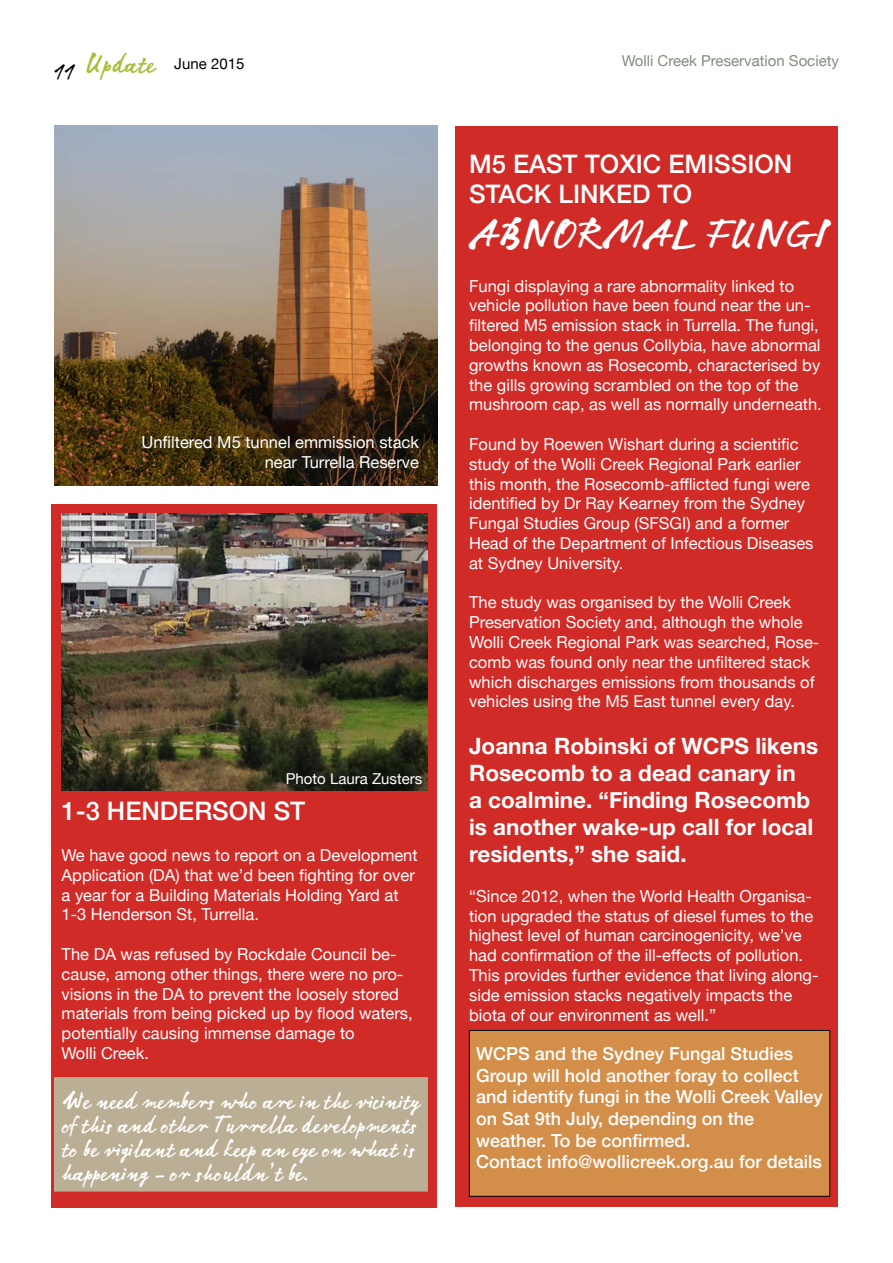
<style>
.page{position:relative;width:893px;height:1263px;background:#fff}
.page>*{position:absolute;margin:0;border:0;box-sizing:border-box;transform-origin:0 0}
.t1{font:39px "Notec LT";color:#fff}
.t2{font:500 25.5px/30.6px "Helvetica Neue";color:#fff}
.t3{font:24px/24px "Notec LT";color:#fff}
.t4{font:700 22.5px/27px "Helvetica Neue";color:#fff}
.t5{font:500 18px/21.6px "Helvetica Neue";color:#fff}
.t6{font:16.5px/19.8px "Helvetica Neue";color:#fff}
.t7{font:15px "Helvetica Neue";color:#808e7a}
.t8{font:15px "Helvetica Neue";color:#fff}
.t9{font:15px "Helvetica Neue";color:#000}
.s1{font-family:"Notec LT";font-size:21px}
.s2{font-family:"Notec LT";font-size:27px;color:#a6be39}
</style>
<div class="page">
<div style="left:51px;top:504px;width:385px;height:703px;background:#d02b27"></div>
<div style="left:54px;top:1077px;width:374px;height:114px;background:#baaf95;border:2px solid #baaf95"></div>
<img style="left:62px;top:514px;width:366px;height:276px">
<img style="left:54px;top:125px;width:383px;height:360px">
<div style="left:455px;top:126px;width:383px;height:1081px;background:#d02b27"></div>
<div style="left:469px;top:1030px;width:361px;height:166px;background:#d38e4a"></div>
<div style="left:469px;top:1030px;width:361px;height:166px;border:1px solid #000"></div>
<p class="t9" style="left:54px;top:53px;width:192px"><span class="s1">11</span> <span class="s2">Update</span> June 2015</p>
<p class="t7" style="left:622px;top:50px;width:219px">Wolli Creek Preservation Society</p>
<p class="t6" style="left:141px;top:433px;width:279px;text-align:right">Unfiltered M5 tunnel emmission stack near Turrella Reserve</p>
<p class="t8" style="left:286px;top:768px;width:138px">Photo Laura Zusters</p>
<h2 class="t2" style="left:62px;top:793px;width:245px">1-3 HENDERSON ST</h2>
<p class="t6" style="left:62px;top:846px;width:358px">We have good news to report on a Development Application (DA) that we’d been fighting for over a year for a Building Materials Holding Yard at 1-3 Henderson St, Turrella.</p>
<p class="t6" style="left:62px;top:945px;width:353px">The DA was refused by Rockdale Council be&shy;cause, among other things, there were no pro&shy;visions in the DA to prevent the loosely stored materials from being picked up by flood waters, potentially causing immense damage to<br>Wolli Creek.</p>
<h3 class="t3" style="left:62px;top:1087px;width:359px">We need members who are in the vicinity of this and other Turrella developments to be vigilant and keep an eye on what is happening - or shouldn’t be.</h3>
<h2 class="t2" style="left:469px;top:146px;width:325px">M5 EAST TOXIC EMISSION<br>STACK LINKED TO</h2>
<h1 class="t1" style="left:469px;top:206px;width:362px">ABNORMAL FUNGI</h1>
<p class="t6" style="left:469px;top:277px;width:354px">Fungi displaying a rare abnormality linked to vehicle pollution have been found near the un&shy;filtered M5 emission stack in Turrella. The fungi, belonging to the genus Collybia, have abnormal growths known as Rosecomb, characterised by the gills growing scrambled on the top of the mushroom cap, as well as normally underneath.</p>
<p class="t6" style="left:469px;top:435px;width:346px">Found by Roewen Wishart during a scientific study of the Wolli Creek Regional Park earlier this month, the Rosecomb-afflicted fungi were identified by Dr Ray Kearney from the Sydney Fungal Studies Group (SFSGI) and a former Head of the Department of Infectious Diseases at Sydney University.</p>
<p class="t6" style="left:469px;top:594px;width:352px">The study was organised by the Wolli Creek Preservation Society and, although the whole Wolli Creek Regional Park was searched, Rose&shy;comb was found only near the unfiltered stack which discharges emissions from thousands of vehicles using the M5 East tunnel every day.</p>
<h3 class="t4" style="left:469px;top:733px;width:351px">Joanna Robinski of WCPS likens<br>Rosecomb to a dead canary in<br>a coalmine. “Finding Rosecomb is another wake-up call for local residents,” she said.</h3>
<p class="t6" style="left:469px;top:887px;width:351px">“Since 2012, when the World Health Organisa&shy;tion upgraded the status of diesel fumes to the highest level of human carcinogenicity, we’ve had confirmation of the ill-effects of pollution.<br>This provides further evidence that living along&shy;side emission stacks negatively impacts the biota of our environment as well.”</p>
<p class="t5" style="left:476px;top:1041px;width:348px">WCPS and the Sydney Fungal Studies Group will hold another foray to collect and identify fungi in the Wolli Creek Valley on Sat 9th July, depending on the weather. To be confirmed.<br>Contact info@wollicreek.org.au for details</p>
</div>
